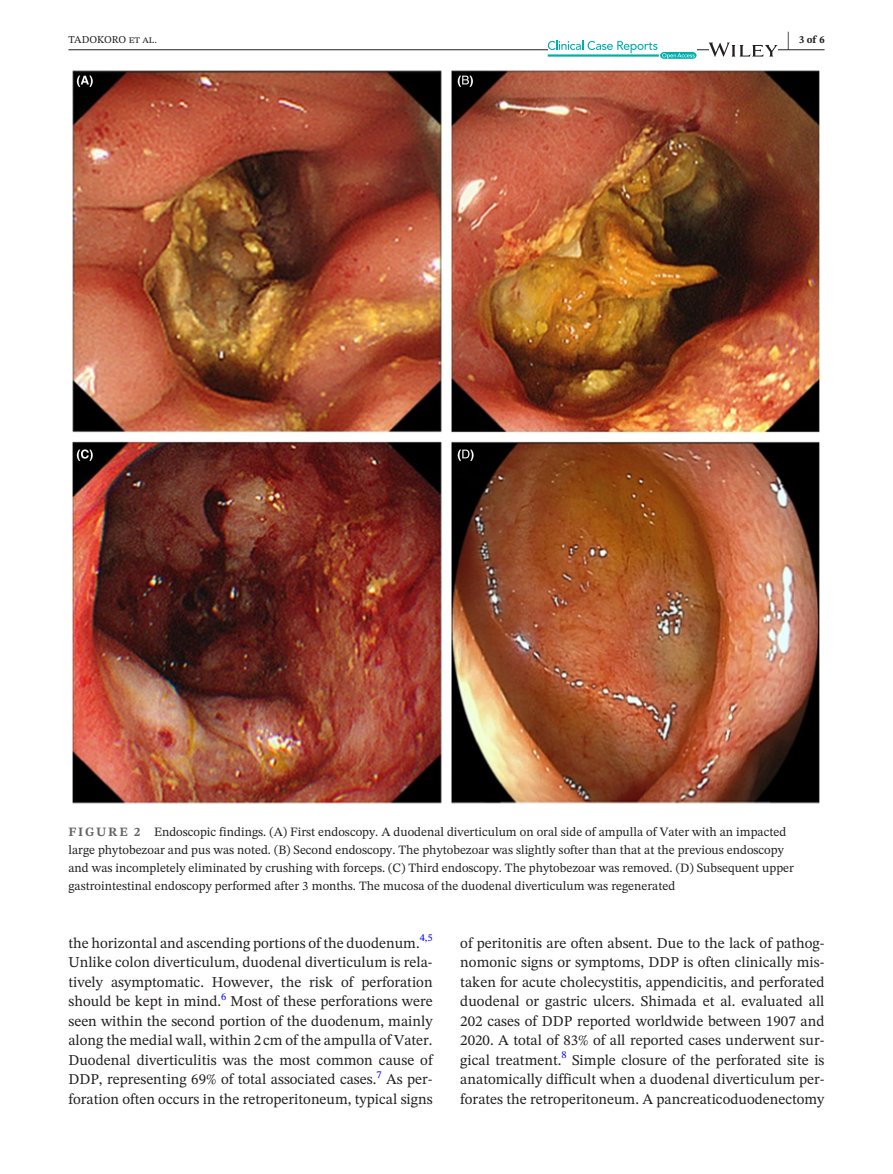
<style>
.page{position:relative;width:893px;height:1174px;background:#fff}
.page>*{position:absolute;margin:0;border:0;box-sizing:border-box;transform-origin:0 0}
.t1{font:700 21px "STIX Two Text";color:#231f20;scale:.42 1}
.t2{font:15px/19.5px "STIX Two Text";color:#231f20;text-align:justify}
.t3{font:12.75px/18px "STIX Two Text";color:#231f20}
.t4{font:10.5px "STIX Two Text";color:#231f20}
.t5{font:10.5px "STIX Two Text";color:#00f}
.t6{font:700 10.5px "STIX Two Text";color:#231f20}
.s1{font-weight:700;color:#636366}
</style>
<div class="page">
<hr style="left:68px;top:49px;width:756px;height:1px;background:#231f20">
<svg style="left:548px;top:41px;width:148px;height:18px"></svg>
<svg style="left:709px;top:43px;width:68px;height:14px"></svg>
<img style="left:72px;top:70px;width:748px;height:734px">
<h1 class="t1" style="left:787px;top:24px;width:8px">|</h1>
<p class="t4" style="left:68px;top:32px;width:90px">TADOKORO et al.</p>
<p class="t6" style="left:799px;top:32px;width:27px">3 of 6</p>
<p class="t3" style="left:68px;top:822px;width:727px"><span class="s1">FIGURE 2</span> Endoscopic findings. (A) First endoscopy. A duodenal diverticulum on oral side of ampulla of Vater with an impacted large phytobezoar and pus was noted. (B) Second endoscopy. The phytobezoar was slightly softer than that at the previous endoscopy and was incompletely eliminated by crushing with forceps. (C) Third endoscopy. The phytobezoar was removed. (D) Subsequent upper gastrointestinal endoscopy performed after 3 months. The mucosa of the duodenal diverticulum was regenerated</p>
<p class="t2" style="left:68px;top:933px;width:353px">the horizontal and ascending portions of the duodenum.</p>
<p class="t5" style="left:420px;top:930px;width:14px">4,5</p>
<p class="t2" style="left:68px;top:952px;width:366px">Unlike colon diverticulum, duodenal diverticulum is rela&shy;tively asymptomatic. However, the risk of perforation should be kept in mind.</p>
<p class="t5" style="left:221px;top:988px;width:7px">6</p>
<p class="t2" style="left:68px;top:991px;width:366px;text-indent:162px">Most of these perforations were seen within the second portion of the duodenum, mainly along the medial wall, within 2 cm of the ampulla of Vater.<br>Duodenal diverticulitis was the most common cause of DDP, representing 69% of total associated cases.</p>
<p class="t5" style="left:376px;top:1066px;width:7px">7</p>
<p class="t2" style="left:68px;top:1069px;width:366px;text-align:right">As per-<br>foration often occurs in the retroperitoneum, typical signs</p>
<p class="t2" style="left:460px;top:933px;width:366px">of peritonitis are often absent. Due to the lack of pathog&shy;nomonic signs or symptoms, DDP is often clinically mis&shy;taken for acute cholecystitis, appendicitis, and perforated duodenal or gastric ulcers. Shimada et al. evaluated all 202 cases of DDP reported worldwide between 1907 and 2020. A total of 83% of all reported cases underwent sur&shy;gical treatment.</p>
<p class="t5" style="left:561px;top:1047px;width:7px">8</p>
<p class="t2" style="left:460px;top:1050px;width:366px;text-indent:112px">Simple closure of the perforated site is anatomically difficult when a duodenal diverticulum per&shy;forates the retroperitoneum. A pancreaticoduodenectomy</p>
</div>
